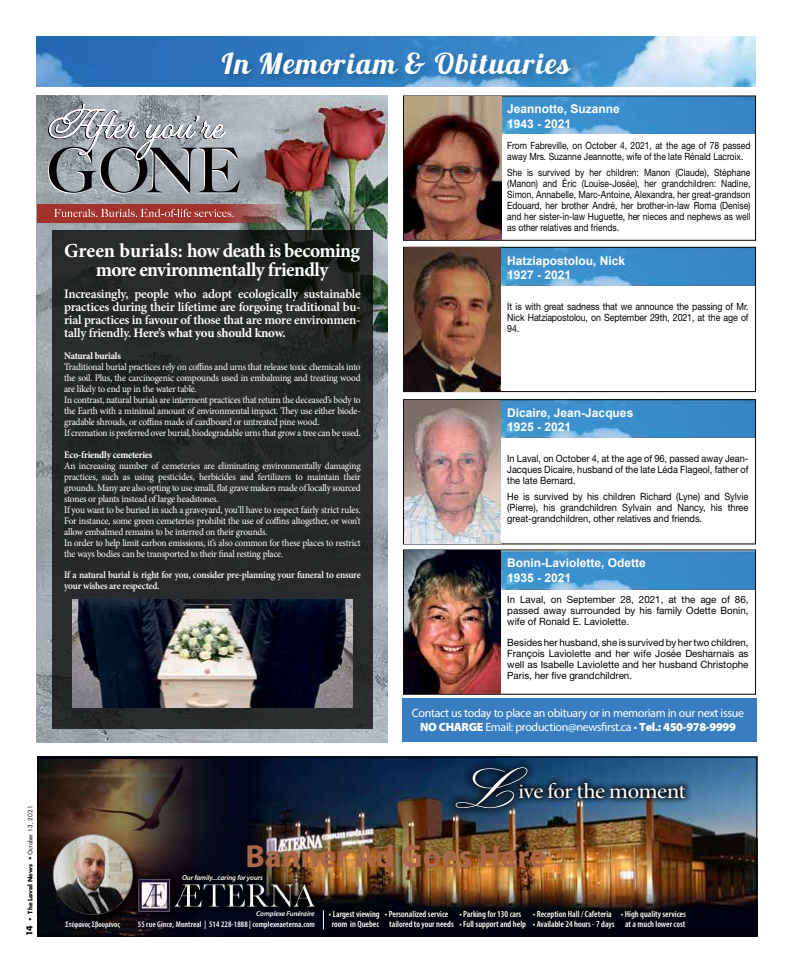
<style>
.page{position:relative;width:792px;height:972px;background:#fff}
.page>*{position:absolute;margin:0;border:0;box-sizing:border-box;transform-origin:0 0}
.t1{font:500 55.5px "Kuenstler Script LT Std";color:#fff;scale:1.25 1}
.t2{font:700 32px "Myriad Pro";color:#ab6749}
.t3{font:28.7px "Lobster 1.3";letter-spacing:.045em;color:#fff;scale:1.05 1}
.t4{font:21.6px "Minion Pro Cn Subh";letter-spacing:-.025em;color:#fff;scale:1.25 1}
.t5{font:700 19.9px/18.9px "Minion Pro";letter-spacing:-.03em;color:#fff;text-align:center}
.t6{font:600 13px/13px "Minion Pro";letter-spacing:-.02em;color:#fff;text-align:justify}
.t7{font:700 12px/14.4px "Arial";color:#fff}
.t8{font:12px/14.4px "Myriad Pro";letter-spacing:-.03em;color:#fff;text-align:center}
.t9{font:10px/11px "Minion Pro";letter-spacing:-.02em;color:#fff;scale:.94 1}
.t10{font:10px/11px "Helvetica Neue LT Std";color:#000;scale:.85 1}
.t11{font:10px/11px "Helvetica Neue LT Std";color:#000;text-align:justify}
.t12{font:10px/11px "Helvetica Neue LT Std";color:#000;text-align:justify;scale:.92 1}
.t13{font:10px/11px "Helvetica Neue LT Std";color:#000;text-align:justify;scale:.88 1}
.t14{font:600 10px/11px "Minion Pro";letter-spacing:-.02em;color:#fff;scale:.94 1}
.t15{font:700 10px "Minion Pro";letter-spacing:-.02em;color:#fff;scale:.94 1}
.t16{font:600 condensed 9px/10px "Myriad Pro";color:#fff;text-align:center}
.t17{font:600 condensed 8.4px "Myriad Pro";letter-spacing:.01em;color:#fff}
.t18{font:600 condensed 8px "Myriad Pro";color:#fff}
.t19{font:italic 600 7.2px "Myriad Pro";letter-spacing:-.01em;color:#fff}
.t20{font:6px "Futura Std";color:#000}
.s1{font-weight:700;font-size:8px}
.s2{font-weight:700}
.s3{font-weight:900}
</style>
<div class="page">
<img style="left:231px;top:759px;width:524px;height:176px">
<img style="left:39px;top:759px;width:192px;height:176px">
<div style="left:128px;top:869px;width:196px;height:52px;background:#000;opacity:.82"></div>
<img style="left:142px;top:877px;width:175px;height:36px">
<div style="left:179px;top:871px;width:87px;height:13px;background:#01020a"></div>
<div style="left:326px;top:907px;width:57px;height:24px;background:#000107"></div>
<div style="left:382px;top:907px;width:75px;height:26px;background:#000108"></div>
<div style="left:456px;top:907px;width:74px;height:25px;background:#000107"></div>
<div style="left:530px;top:907px;width:88px;height:26px;background:#000107"></div>
<div style="left:618px;top:907px;width:71px;height:24px;background:#000"></div>
<div style="left:512px;top:775px;width:180px;height:30px;background:#000;opacity:.85"></div>
<div style="left:445px;top:757px;width:93px;height:62px;background:#000;opacity:.75"></div>
<div style="left:54px;top:836px;width:88px;height:88px;background:#000;opacity:.75"></div>
<img style="left:46px;top:826px;width:92px;height:95px">
<div style="left:37px;top:757px;width:720px;height:180px;border:1px solid #000"></div>
<svg style="left:323px;top:910px;width:1px;height:20px"></svg>
<img style="left:502px;top:97px;width:252px;height:37px">
<img style="left:501px;top:249px;width:253px;height:36px">
<img style="left:501px;top:401px;width:253px;height:37px">
<img style="left:501px;top:551px;width:253px;height:38px">
<div style="left:402px;top:699px;width:354px;height:43px;background:#377dc0"></div>
<svg style="left:36px;top:36px;width:720px;height:51px;background:#5996cd"></svg>
<div style="left:221px;top:51px;width:359px;height:32px;background:#000;opacity:.2"></div>
<div style="left:403px;top:95px;width:353px;height:146px;border:1px solid #000"></div>
<div style="left:403px;top:399px;width:353px;height:145px;border:1px solid #000"></div>
<div style="left:403px;top:247px;width:353px;height:145px;border:1px solid #000"></div>
<div style="left:403px;top:549px;width:353px;height:146px;border:1px solid #000"></div>
<img style="left:404px;top:97px;width:98px;height:143px">
<img style="left:404px;top:400px;width:97px;height:143px">
<img style="left:404px;top:551px;width:97px;height:143px">
<img style="left:404px;top:248px;width:97px;height:143px">
<img style="left:36px;top:96px;width:352px;height:646px">
<svg style="left:37px;top:204px;width:255px;height:19px;background:#9c453f"></svg>
<svg style="left:48px;top:104px;width:192px;height:90px;background:#92999d"></svg>
<svg style="left:54px;top:209px;width:180px;height:8px"></svg>
<div style="left:52px;top:230px;width:320px;height:499px;background:#272a2b"></div>
<img style="left:72px;top:599px;width:280px;height:108px">
<p class="t20" style="left:26px;top:936px;width:132px;rotate:-90deg"><span class="s1">14</span> • <span class="s2">The Laval News</span> • October 13, 2021</p>
<h3 class="t3" style="left:222px;top:45px;width:333px">In Memoriam &amp; Obituaries</h3>
<p class="t7" style="left:507px;top:102px;width:114px">Jeannotte, Suzanne<br>1943 - 2021</p>
<h3 class="t5" style="left:64px;top:241px;width:297px">Green burials: how death is becoming more environmentally friendly</h3>
<h3 class="t6" style="left:64px;top:288px;width:298px">Increasingly, people who adopt ecologically sustainable practices during their lifetime are forgoing traditional bu&shy;rial practices in favour of those that are more environmen&shy;tally friendly. <span class="s2">Here’s what you should know.</span></h3>
<p class="t15" style="left:64px;top:349px;width:62px">Natural burials</p>
<p class="t9" style="left:64px;top:362px;width:317px">Traditional burial practices rely on coffins and urns that release toxic chemicals into the soil. Plus, the carcinogenic compounds used in embalming and treating wood are likely to end up in the water table.<br>In contrast, natural burials are interment practices that return the deceased’s body to the Earth with a minimal amount of environmental impact. They use either biode&shy;gradable shrouds, or coffins made of cardboard or untreated pine wood.<br>If cremation is preferred over burial, biodegradable urns that grow a tree can be used.</p>
<p class="t15" style="left:64px;top:448px;width:95px">Eco-friendly cemeteries</p>
<p class="t9" style="left:64px;top:460px;width:317px">An increasing number of cemeteries are eliminating environmentally damaging practices, such as using pesticides, herbicides and fertilizers to maintain their grounds. Many are also opting to use small, flat grave makers made of locally sourced stones or plants instead of large headstones.<br>If you want to be buried in such a graveyard, you’ll have to respect fairly strict rules.<br>For instance, some green cemeteries prohibit the use of coffins altogether, or won’t allow embalmed remains to be interred on their grounds.<br>In order to help limit carbon emissions, it’s also common for these places to restrict the ways bodies can be transported to their final resting place.</p>
<p class="t14" style="left:64px;top:570px;width:317px">If a natural burial is right for you, consider pre-planning your funeral to ensure your wishes are respected.</p>
<p class="t10" style="left:507px;top:140px;width:288px">From Fabreville, on October 4, 2021, at the age of 78 passed away Mrs. Suzanne Jeannotte, wife of the late Rénald Lacroix.</p>
<p class="t10" style="left:507px;top:167px;width:288px;text-align:justify">She is survived by her children: Manon (Claude), Stéphane (Manon) and Éric (Louise-Josée), her grandchildren: Nadine, Simon, Annabelle, Marc-Antoine, Alexandra, her great-grandson Edouard, her brother André, her brother-in-law Roma (Denise) and her sister-in-law Huguette, her nieces and nephews as well as other relatives and friends.</p>
<p class="t7" style="left:507px;top:253px;width:120px">Hatziapostolou, Nick<br>1927 - 2021</p>
<p class="t13" style="left:507px;top:300px;width:276px">It is with great sadness that we announce the passing of Mr.<br>Nick Hatziapostolou, on September 29th, 2021, at the age of 94.</p>
<p class="t7" style="left:507px;top:406px;width:128px">Dicaire, Jean-Jacques<br>1925 - 2021</p>
<p class="t12" style="left:507px;top:453px;width:264px">In Laval, on October 4, at the age of 96, passed away Jean-Jacques Dicaire, husband of the late Léda Flageol, father of the late Bernard.</p>
<p class="t12" style="left:507px;top:491px;width:264px">He is survived by his children Richard (Lyne) and Sylvie (Pierre), his grandchildren Sylvain and Nancy, his three great-grandchildren, other relatives and friends.</p>
<p class="t7" style="left:507px;top:556px;width:140px">Bonin-Laviolette, Odette<br>1935 - 2021</p>
<p class="t11" style="left:507px;top:594px;width:243px">In Laval, on September 28, 2021, at the age of 86, passed away surrounded by his family Odette Bonin, wife of Ronald E. Laviolette.</p>
<p class="t11" style="left:507px;top:637px;width:243px">Besides her husband, she is survived by her two children, François Laviolette and her wife Josée Desharnais as well as Isabelle Laviolette and her husband Christophe Paris, her five grandchildren.</p>
<p class="t8" style="left:412px;top:705px;width:334px">Contact us today to place an obituary or in memoriam in our next issue<br><span class="s3">NO CHARGE</span> Email: production@newsfirst.ca • <span class="s3">Tel.: 450-978-9999</span></p>
<h1 class="t1" style="left:455px;top:756px;width:51px">L</h1>
<h3 class="t4" style="left:518px;top:777px;width:136px">ive for the moment</h3>
<p class="t18" style="left:66px;top:919px;width:56px">Στέφανος Σβουρένος</p>
<h2 class="t2" style="left:246px;top:835px;width:302px">Banner Ad Goes Here</h2>
<p class="t19" style="left:182px;top:873px;width:83px">Our family...caring for yours</p>
<p class="t17" style="left:138px;top:919px;width:179px">55 rue Gince, Montreal | 514 228-1888 | complexeaeterna.com</p>
<p class="t16" style="left:329px;top:909px;width:52px">• Largest viewing room in Quebec</p>
<p class="t16" style="left:385px;top:909px;width:70px">• Personalized service tailored to your needs</p>
<p class="t16" style="left:459px;top:909px;width:64px">• Parking for 130 cars</p>
<p class="t19" style="left:256px;top:909px;width:60px">Complexe Funéraire</p>
<p class="t16" style="left:533px;top:909px;width:80px">• Reception Hall / Cafeteria</p>
<p class="t16" style="left:533px;top:919px;width:83px">• Available 24 hours - 7 days</p>
<p class="t16" style="left:621px;top:909px;width:66px">• High quality services at a much lower cost</p>
<p class="t16" style="left:459px;top:919px;width:68px">• Full support and help</p>
</div>
